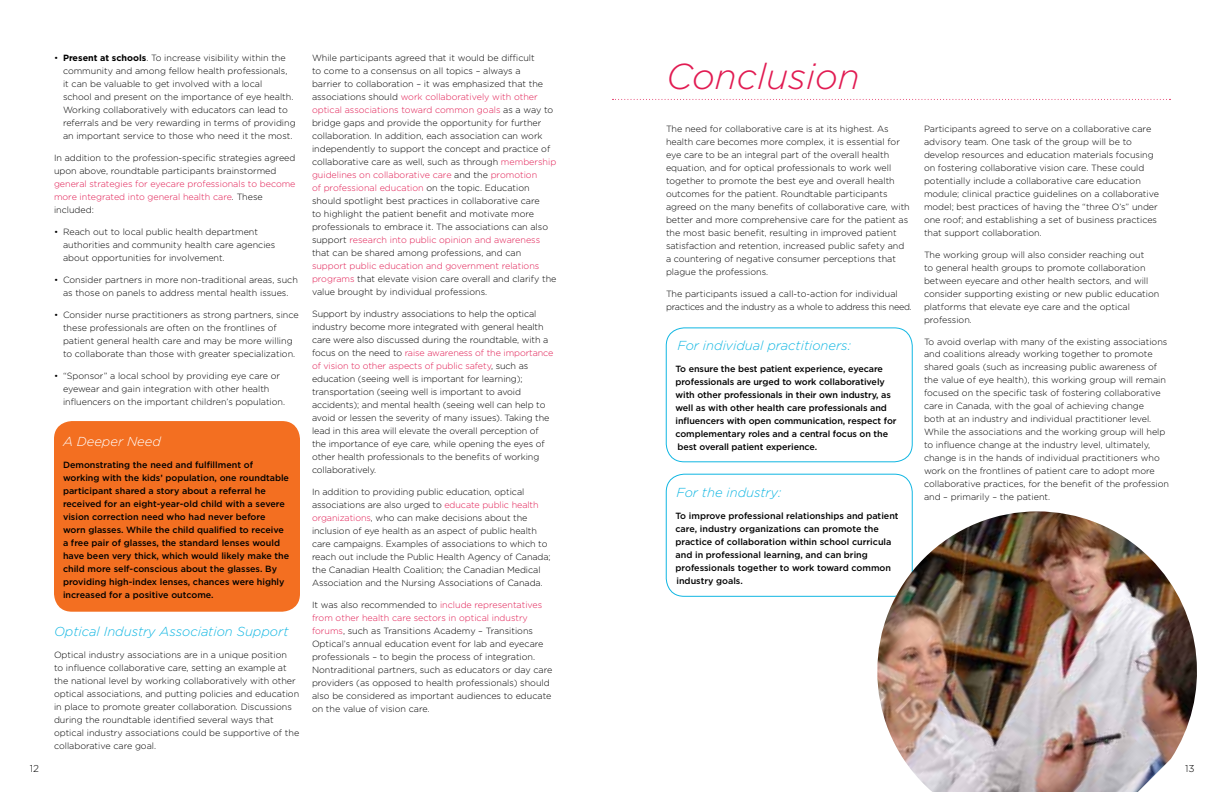
<style>
.page{position:relative;width:1224px;height:792px;background:#fff}
.page>*{position:absolute;margin:0;border:0;box-sizing:border-box;transform-origin:0 0}
.t1{font:italic 300 36px "Gotham";color:#e11b52}
.t2{font:italic 300 13px "Gotham";color:#10b6e2}
.t3{font:italic 300 13px "Gotham";color:#fff}
.t4{font:300 10px "Gotham";color:#000}
.t5{font:300 9px/13px "Gotham";color:#000}
.t6{font:500 9px/13px "Gotham";color:#000}
.t7{font:300 9px/13px "Gotham";color:#e11b52}
.t8{font:300 9px/13px "Gotham";letter-spacing:-.02em;color:#000}
.s1{font-weight:700}
.s2{color:#000}
.s3{color:#e11b52}
</style>
<div class="page">
<div style="left:54px;top:421px;width:246px;height:191px;background:#f36f21;border-radius:18px"></div>
<div style="left:666px;top:328px;width:247px;height:134px;border:1px solid #10b6e2;border-radius:18px"></div>
<div style="left:666px;top:474px;width:247px;height:123px;border:1px solid #10b6e2;border-radius:18px"></div>
<svg style="left:612px;top:99px;width:559px;height:1px"></svg>
<img style="left:862px;top:511px;width:335px;height:281px">
<p class="t5" style="left:63px;top:51px;width:234px;text-indent:-9px">• <span class="s1">Present at schools</span>. To increase visibility within the community and among fellow health professionals,<br>it can be valuable to get involved with a local<br>school and present on the importance of eye health.<br>Working collaboratively with educators can lead to referrals and be very rewarding in terms of providing an important service to those who need it the most.</p>
<p class="t5" style="left:54px;top:151px;width:243px">In addition to the profession-specific strategies agreed upon above, roundtable participants brainstormed</p>
<p class="t7" style="left:54px;top:177px;width:243px">general strategies for eyecare professionals to become more integrated into general health care<span class="s2">. These included:</span></p>
<p class="t5" style="left:63px;top:225px;width:214px;text-indent:-9px">• Reach out to local public health department authorities and community health care agencies about opportunities for involvement.</p>
<p class="t5" style="left:54px;top:273px;width:245px;text-align:center">• Consider partners in more non-traditional areas, such as those on panels to address mental health issues.</p>
<p class="t5" style="left:63px;top:308px;width:237px;text-indent:-9px">• Consider nurse practitioners as strong partners, since these professionals are often on the frontlines of patient general health care and may be more willing to collaborate than those with greater specialization.</p>
<p class="t5" style="left:63px;top:369px;width:224px;text-indent:-9px">• “Sponsor” a local school by providing eye care or eyewear and gain integration with other health influencers on the important children’s population.</p>
<h2 class="t3" style="left:63px;top:433px;width:99px">A Deeper Need</h2>
<p class="t6" style="left:63px;top:458px;width:228px">Demonstrating the need and fulfillment of working with the kids’ population, one roundtable participant shared a story about a referral he received for an eight-year-old child with a severe vision correction need who had never before worn glasses. While the child qualified to receive a free pair of glasses, the standard lenses would have been very thick, which would likely make the child more self-conscious about the glasses. By providing high-index lenses, chances were highly increased for a positive outcome.</p>
<h2 class="t2" style="left:54px;top:623px;width:236px">Optical Industry Association Support</h2>
<p class="t5" style="left:54px;top:648px;width:247px">Optical industry associations are in a unique position<br>to influence collaborative care, setting an example at the national level by working collaboratively with other optical associations, and putting policies and education in place to promote greater collaboration. Discussions during the roundtable identified several ways that optical industry associations could be supportive of the collaborative care goal.</p>
<p class="t5" style="left:312px;top:51px;width:246px">While participants agreed that it would be difficult<br>to come to a consensus on all topics – always a<br>barrier to collaboration – it was emphasized that the associations should <span class="s3">work collaboratively with other optical associations toward common goals</span> as a way to bridge gaps and provide the opportunity for further collaboration. In addition, each association can work independently to support the concept and practice of collaborative care as well, such as through <span class="s3">membership guidelines on collaborative care</span> and the <span class="s3">promotion<br>of professional education</span> on the topic. Education should spotlight best practices in collaborative care<br>to highlight the patient benefit and motivate more professionals to embrace it. The associations can also support <span class="s3">research into public opinion and awareness </span>that can be shared among professions, and can</p>
<p class="t5" style="left:312px;top:259px;width:246px"><span class="s3">support public education and government relations programs</span> that elevate vision care overall and clarify the value brought by individual professions.</p>
<p class="t5" style="left:312px;top:307px;width:243px">Support by industry associations to help the optical industry become more integrated with general health care were also discussed during the roundtable, with a focus on the need to <span class="s3">raise awareness of the importance of vision to other aspects of public safety</span>, such as education (seeing well is important for learning); transportation (seeing well is important to avoid accidents); and mental health (seeing well can help to avoid or lessen the severity of many issues). Taking the lead in this area will elevate the overall perception of the importance of eye care, while opening the eyes of other health professionals to the benefits of working collaboratively.</p>
<p class="t5" style="left:312px;top:485px;width:240px">In addition to providing public education, optical associations are also urged to <span class="s3">educate public health organizations</span>, who can make decisions about the inclusion of eye health as an aspect of public health care campaigns. Examples of associations to which to reach out include the Public Health Agency of Canada; the Canadian Health Coalition; the Canadian Medical Association and the Nursing Associations of Canada.</p>
<p class="t5" style="left:312px;top:598px;width:242px">It was also recommended to <span class="s3">include representatives from other health care sectors in optical industry forums</span>, such as Transitions Academy – Transitions Optical’s annual education event for lab and eyecare professionals – to begin the process of integration.<br>Nontraditional partners, such as educators or day care providers (as opposed to health professionals) should also be considered as important audiences to educate on the value of vision care.</p>
<h1 class="t1" style="left:666px;top:53px;width:195px">Conclusion</h1>
<p class="t5" style="left:666px;top:122px;width:245px">The need for collaborative care is at its highest. As health care becomes more complex, it is essential for eye care to be an integral part of the overall health equation, and for optical professionals to work well together to promote the best eye and overall health outcomes for the patient. Roundtable participants agreed on the many benefits of collaborative care, with better and more comprehensive care for the patient as the most basic benefit, resulting in improved patient satisfaction and retention, increased public safety and a countering of negative consumer perceptions that plague the professions.</p>
<p class="t8" style="left:666px;top:287px;width:248px">The participants issued a call-to-action for individual practices and the industry as a whole to address this need.</p>
<h2 class="t2" style="left:678px;top:337px;width:175px">For individual practitioners:</h2>
<p class="t6" style="left:676px;top:362px;width:223px">To ensure the best patient experience, eyecare professionals are urged to work collaboratively with other professionals in their own industry, as well as with other health care professionals and influencers with open communication, respect for complementary roles and a central focus on the best overall patient experience.</p>
<h2 class="t2" style="left:677px;top:484px;width:106px">For the industry:</h2>
<p class="t6" style="left:676px;top:509px;width:225px">To improve professional relationships and patient care, industry organizations can promote the practice of collaboration within school curricula and in professional learning, and can bring professionals together to work toward common industry goals.</p>
<p class="t5" style="left:924px;top:122px;width:237px">Participants agreed to serve on a collaborative care advisory team. One task of the group will be to develop resources and education materials focusing on fostering collaborative vision care. These could potentially include a collaborative care education module; clinical practice guidelines on a collaborative model; best practices of having the “three O’s” under one roof; and establishing a set of business practices that support collaboration.</p>
<p class="t5" style="left:924px;top:248px;width:237px">The working group will also consider reaching out<br>to general health groups to promote collaboration between eyecare and other health sectors, and will consider supporting existing or new public education platforms that elevate eye care and the optical profession.</p>
<p class="t5" style="left:924px;top:335px;width:247px">To avoid overlap with many of the existing associations and coalitions already working together to promote shared goals (such as increasing public awareness of the value of eye health), this working group will remain focused on the specific task of fostering collaborative care in Canada, with the goal of achieving change<br>both at an industry and individual practitioner level.<br>While the associations and the working group will help to influence change at the industry level, ultimately, change is in the hands of individual practitioners who work on the frontlines of patient care to adopt more collaborative practices, for the benefit of the profession and – primarily – the patient.</p>
<p class="t4" style="left:30px;top:762px;width:11px">12</p>
<p class="t4" style="left:1185px;top:762px;width:11px">13</p>
</div>
